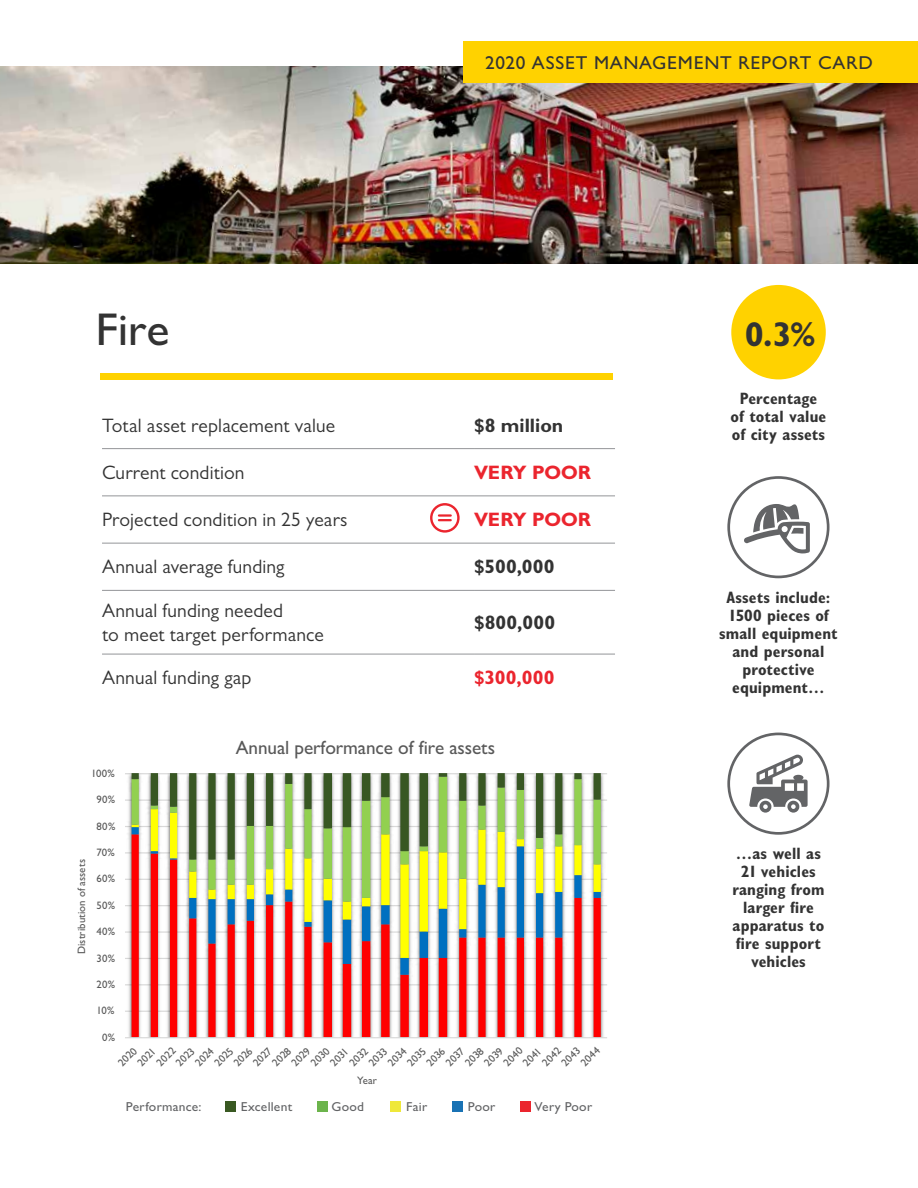
<style>
.page{position:relative;width:918px;height:1188px;background:#fff}
.page>*{position:absolute;margin:0;border:0;box-sizing:border-box;transform-origin:0 0}
.Main_Heading{font:500 46.05px "Gill Sans MT Std";color:#333;scale:1.04 1}
.t1{font:700 34.5px "Gill Sans MT Std";color:#333}
.Intro_Table_-_Body{font:19.5px/23.4px "Gill Sans MT Std";letter-spacing:.01em;color:#333}
.Intro_Table_-_Variab{font:700 19.5px "Gill Sans MT Std";letter-spacing:.005em;color:#333}
.t2{font:700 19.5px "Gill Sans MT Std";color:#eb252e}
.t3{font:500 19.2px "Gill Sans MT Std";letter-spacing:-.005em;color:#595959}
.Page_Header_-_Top_Ri{font:500 18.75px "Gill Sans MT Std";letter-spacing:.035em;color:#333}
.Icon_Text_Bold{font:700 condensed 16.5px/18px "Gill Sans MT Std";letter-spacing:.005em;color:#333;text-align:center}
.t4{font:500 12.9px "Gill Sans MT Std";letter-spacing:.02em;color:#636466;scale:1.04 1}
.t5{font:500 10.8px "Gill Sans MT Std";letter-spacing:.01em;color:#595959}
</style>
<div class="page">
<img style="left:0;top:66px;width:918px;height:198px">
<hr style="left:102px;top:448px;width:372px;height:1px;background:#939598">
<hr style="left:474px;top:448px;width:141px;height:1px;background:#939598">
<hr style="left:102px;top:496px;width:372px;height:1px;background:#939598">
<hr style="left:474px;top:496px;width:141px;height:1px;background:#939598">
<hr style="left:102px;top:543px;width:372px;height:1px;background:#939598">
<hr style="left:474px;top:543px;width:141px;height:1px;background:#939598">
<hr style="left:102px;top:590px;width:372px;height:1px;background:#939598">
<hr style="left:474px;top:590px;width:141px;height:1px;background:#939598">
<hr style="left:102px;top:654px;width:372px;height:1px;background:#939598">
<hr style="left:474px;top:654px;width:141px;height:1px;background:#939598">
<svg style="left:430px;top:503px;width:30px;height:30px"></svg>
<hr style="left:438px;top:514px;width:14px;height:3px;background:#eb252e">
<div style="left:100px;top:373px;width:514px;height:6px;background:#ffd200"></div>
<div style="left:731px;top:285px;width:95px;height:94px;background:#ffd200;border-radius:50%"></div>
<div style="left:463px;top:41px;width:455px;height:41px;background:#ffd200"></div>
<svg style="left:727px;top:476px;width:103px;height:102px"></svg>
<svg style="left:727px;top:733px;width:103px;height:102px"></svg>
<hr style="left:125px;top:1011px;width:482px;height:1px;background:#d9d9d9">
<hr style="left:125px;top:984px;width:482px;height:1px;background:#d9d9d9">
<hr style="left:125px;top:958px;width:482px;height:1px;background:#d9d9d9">
<hr style="left:125px;top:931px;width:482px;height:2px;background:#d9d9d9">
<hr style="left:125px;top:905px;width:482px;height:1px;background:#d9d9d9">
<hr style="left:125px;top:879px;width:482px;height:1px;background:#d9d9d9">
<hr style="left:125px;top:852px;width:482px;height:1px;background:#d9d9d9">
<hr style="left:125px;top:826px;width:482px;height:1px;background:#d9d9d9">
<hr style="left:125px;top:800px;width:482px;height:1px;background:#d9d9d9">
<hr style="left:125px;top:773px;width:482px;height:1px;background:#d9d9d9">
<img style="left:126px;top:773px;width:481px;height:94px">
<svg style="left:132px;top:975px;width:469px;height:62px"></svg>
<svg style="left:132px;top:958px;width:469px;height:17px"></svg>
<svg style="left:132px;top:902px;width:469px;height:56px"></svg>
<svg style="left:132px;top:860px;width:469px;height:42px"></svg>
<svg style="left:132px;top:773px;width:469px;height:87px"></svg>
<hr style="left:125px;top:1037px;width:482px;height:1px;background:#d9d9d9">
<div style="left:225px;top:1101px;width:10px;height:11px;background:#395922"></div>
<div style="left:317px;top:1101px;width:11px;height:11px;background:#6cb44c"></div>
<div style="left:452px;top:1101px;width:11px;height:11px;background:#1972b4"></div>
<div style="left:390px;top:1101px;width:11px;height:11px;background:#efe83a"></div>
<div style="left:520px;top:1101px;width:11px;height:11px;background:#eb252e"></div>
<p class="Page_Header_-_Top_Ri" style="left:485px;top:51px;width:389px">2020 ASSET MANAGEMENT REPORT CARD</p>
<p class="Main_Heading" style="left:96px;top:302px;width:72px">Fire</p>
<p class="Intro_Table_-_Body" style="left:102px;top:413px;width:235px">Total asset replacement value</p>
<p class="Intro_Table_-_Variab" style="left:474px;top:413px;width:91px">$8 million</p>
<p class="Intro_Table_-_Body" style="left:102px;top:460px;width:144px">Current condition</p>
<p class="t2" style="left:474px;top:460px;width:119px">VERY POOR</p>
<p class="Intro_Table_-_Body" style="left:102px;top:508px;width:247px">Projected condition in 25 years</p>
<p class="t2" style="left:474px;top:507px;width:119px">VERY POOR</p>
<p class="Intro_Table_-_Body" style="left:102px;top:555px;width:184px">Annual average funding</p>
<p class="Intro_Table_-_Variab" style="left:474px;top:555px;width:82px">$500,000</p>
<p class="Intro_Table_-_Body" style="left:102px;top:599px;width:223px">Annual funding needed<br>to meet target performance</p>
<p class="Intro_Table_-_Variab" style="left:474px;top:610px;width:83px">$800,000</p>
<p class="Intro_Table_-_Body" style="left:102px;top:666px;width:151px">Annual funding gap</p>
<p class="t2" style="left:474px;top:666px;width:82px">$300,000</p>
<p class="t5" style="left:75px;top:954px;width:97px;rotate:-90deg">Distribution of assets</p>
<p class="t5" style="left:91px;top:767px;width:25px">100%</p>
<p class="t5" style="left:97px;top:793px;width:20px">90%</p>
<p class="t5" style="left:97px;top:819px;width:20px">80%</p>
<p class="t5" style="left:97px;top:846px;width:20px">70%</p>
<p class="t5" style="left:97px;top:872px;width:20px">60%</p>
<p class="t5" style="left:97px;top:899px;width:20px">50%</p>
<p class="t5" style="left:97px;top:925px;width:20px">40%</p>
<p class="t5" style="left:97px;top:951px;width:20px">30%</p>
<p class="t5" style="left:97px;top:978px;width:20px">20%</p>
<p class="t5" style="left:97px;top:1004px;width:20px">10%</p>
<p class="t5" style="left:102px;top:1031px;width:15px">0%</p>
<p class="t3" style="left:236px;top:736px;width:261px">Annual performance of fire assets</p>
<p class="t5" style="left:115px;top:1060px;width:23px;rotate:-45deg">2020</p>
<p class="t5" style="left:135px;top:1060px;width:23px;rotate:-45deg">2021</p>
<p class="t5" style="left:154px;top:1060px;width:23px;rotate:-45deg">2022</p>
<p class="t5" style="left:173px;top:1060px;width:23px;rotate:-45deg">2023</p>
<p class="t5" style="left:192px;top:1060px;width:23px;rotate:-45deg">2024</p>
<p class="t5" style="left:212px;top:1060px;width:23px;rotate:-45deg">2025</p>
<p class="t5" style="left:231px;top:1060px;width:23px;rotate:-45deg">2026</p>
<p class="t5" style="left:250px;top:1060px;width:23px;rotate:-45deg">2027</p>
<p class="t5" style="left:269px;top:1060px;width:23px;rotate:-45deg">2028</p>
<p class="t5" style="left:289px;top:1060px;width:23px;rotate:-45deg">2029</p>
<p class="t5" style="left:308px;top:1060px;width:23px;rotate:-45deg">2030</p>
<p class="t5" style="left:327px;top:1060px;width:23px;rotate:-45deg">2031</p>
<p class="t5" style="left:347px;top:1060px;width:23px;rotate:-45deg">2032</p>
<p class="t5" style="left:366px;top:1060px;width:23px;rotate:-45deg">2033</p>
<p class="t5" style="left:385px;top:1060px;width:23px;rotate:-45deg">2034</p>
<p class="t5" style="left:404px;top:1060px;width:23px;rotate:-45deg">2035</p>
<p class="t5" style="left:424px;top:1060px;width:23px;rotate:-45deg">2036</p>
<p class="t5" style="left:443px;top:1060px;width:23px;rotate:-45deg">2037</p>
<p class="t5" style="left:462px;top:1060px;width:23px;rotate:-45deg">2038</p>
<p class="t5" style="left:482px;top:1060px;width:23px;rotate:-45deg">2039</p>
<p class="t5" style="left:501px;top:1060px;width:24px;rotate:-45deg">2040</p>
<p class="t5" style="left:520px;top:1060px;width:23px;rotate:-45deg">2041</p>
<p class="t5" style="left:539px;top:1060px;width:23px;rotate:-45deg">2042</p>
<p class="t5" style="left:559px;top:1060px;width:23px;rotate:-45deg">2043</p>
<p class="t5" style="left:578px;top:1060px;width:24px;rotate:-45deg">2044</p>
<p class="t5" style="left:357px;top:1074px;width:21px">Year</p>
<p class="t4" style="left:126px;top:1099px;width:74px">Performance:</p>
<p class="t4" style="left:241px;top:1099px;width:51px">Excellent</p>
<p class="t4" style="left:332px;top:1099px;width:33px">Good</p>
<p class="t4" style="left:406px;top:1099px;width:22px">Fair</p>
<p class="t4" style="left:468px;top:1099px;width:28px">Poor</p>
<p class="t4" style="left:535px;top:1099px;width:57px">Very Poor</p>
<p class="t1" style="left:745px;top:313px;width:72px">0.3%</p>
<p class="Icon_Text_Bold" style="left:731px;top:389px;width:97px">Percentage<br>of total value</p>
<p class="Icon_Text_Bold" style="left:732px;top:425px;width:95px">of city assets</p>
<p class="Icon_Text_Bold" style="left:719px;top:588px;width:120px">Assets include:<br>1500 pieces of small equipment and personal protective equipment…</p>
<p class="Icon_Text_Bold" style="left:732px;top:845px;width:94px">…as well as<br>21 vehicles ranging from larger fire apparatus to fire support vehicles</p>
</div>
